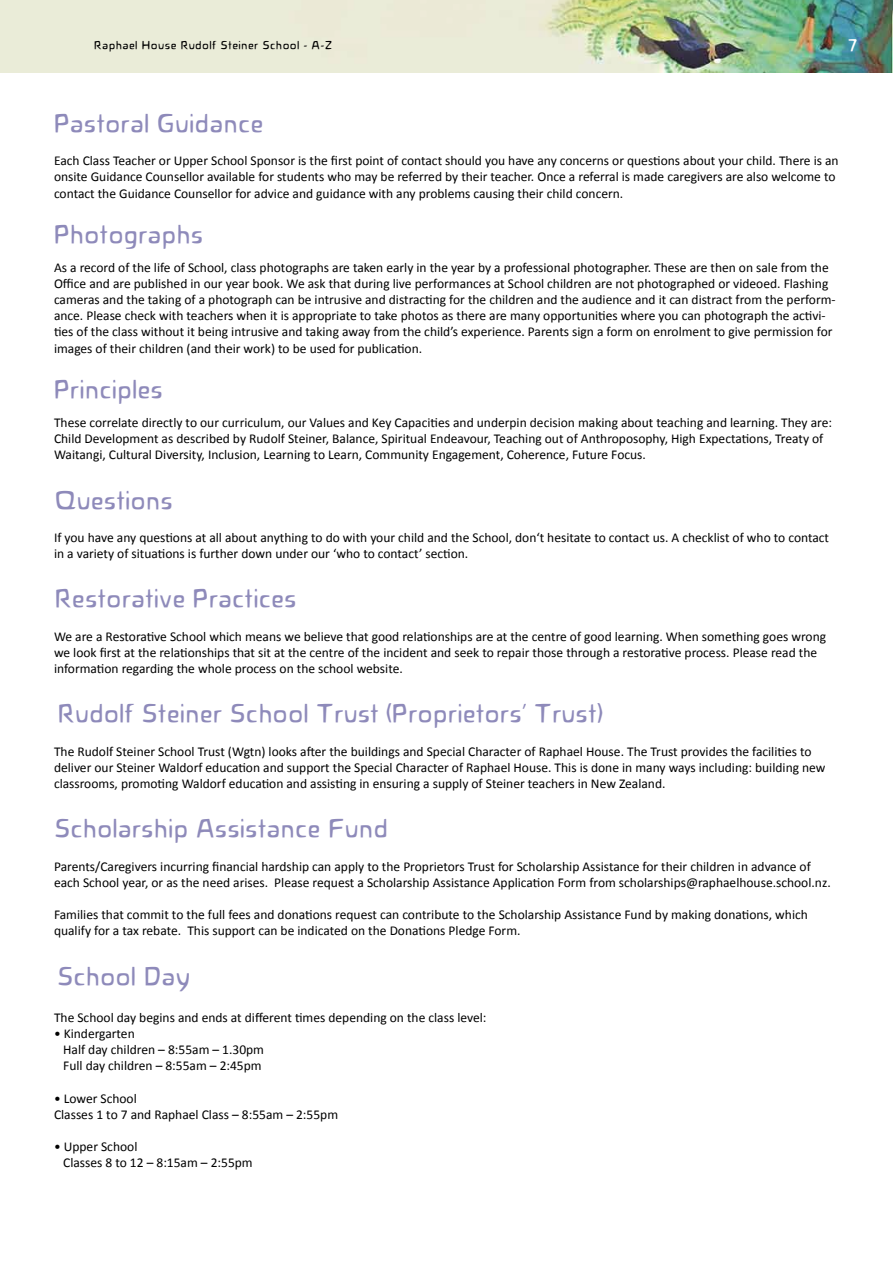
<style>
.page{position:relative;width:893px;height:1263px;background:#fff}
.page>*{position:absolute;margin:0;border:0;box-sizing:border-box;transform-origin:0 0}
.t1{font:300 27px "Novalis";color:#8e8aba}
.t2{font:300 19.5px "Novalis";color:#fff}
.t3{font:13.5px/16.2px "Calibri";color:#000}
.t4{font:300 12px "Novalis";letter-spacing:.03em;color:#000}
</style>
<div class="page">
<img style="left:0;top:0;width:893px;height:72px">
<p class="t4" style="left:94px;top:38px;width:240px">Raphael House Rudolf Steiner School - A-Z</p>
<h2 class="t2" style="left:848px;top:34px;width:11px">7</h2>
<h1 class="t1" style="left:54px;top:108px;width:211px">Pastoral Guidance</h1>
<p class="t3" style="left:54px;top:153px;width:786px">Each Class Teacher or Upper School Sponsor is the first point of contact should you have any concerns or questions about your child. There is an onsite Guidance Counsellor available for students who may be referred by their teacher. Once a referral is made caregivers are also welcome to contact the Guidance Counsellor for advice and guidance with any problems causing their child concern.</p>
<h1 class="t1" style="left:54px;top:218px;width:151px">Photographs</h1>
<p class="t3" style="left:54px;top:259px;width:783px">As a record of the life of School, class photographs are taken early in the year by a professional photographer. These are then on sale from the Office and are published in our year book. We ask that during live performances at School children are not photographed or videoed. Flashing cameras and the taking of a photograph can be intrusive and distracting for the children and the audience and it can distract from the perform&shy;ance. Please check with teachers when it is appropriate to take photos as there are many opportunities where you can photograph the activi&shy;ties of the class without it being intrusive and taking away from the child’s experience. Parents sign a form on enrolment to give permission for images of their children (and their work) to be used for publication.</p>
<h1 class="t1" style="left:54px;top:374px;width:110px">Principles</h1>
<p class="t3" style="left:54px;top:414px;width:779px">These correlate directly to our curriculum, our Values and Key Capacities and underpin decision making about teaching and learning. They are:<br>Child Development as described by Rudolf Steiner, Balance, Spiritual Endeavour, Teaching out of Anthroposophy, High Expectations, Treaty of<br>Waitangi, Cultural Diversity, Inclusion, Learning to Learn, Community Engagement, Coherence, Future Focus.</p>
<h1 class="t1" style="left:54px;top:484px;width:121px">Questions</h1>
<p class="t3" style="left:54px;top:529px;width:777px">If you have any questions at all about anything to do with your child and the School, don‘t hesitate to contact us. A checklist of who to contact in a variety of situations is further down under our ‘who to contact’ section.</p>
<h1 class="t1" style="left:54px;top:583px;width:244px">Restorative Practices</h1>
<p class="t3" style="left:54px;top:628px;width:774px">We are a Restorative School which means we believe that good relationships are at the centre of good learning. When something goes wrong we look first at the relationships that sit at the centre of the incident and seek to repair those through a restorative process. Please read the information regarding the whole process on the school website.</p>
<h1 class="t1" style="left:57px;top:698px;width:548px">Rudolf Steiner School Trust (Proprietors’ Trust)</h1>
<p class="t3" style="left:54px;top:743px;width:773px">The Rudolf Steiner School Trust (Wgtn) looks after the buildings and Special Character of Raphael House. The Trust provides the facilities to deliver our Steiner Waldorf education and support the Special Character of Raphael House. This is done in many ways including: building new classrooms, promoting Waldorf education and assisting in ensuring a supply of Steiner teachers in New Zealand.</p>
<h1 class="t1" style="left:54px;top:813px;width:336px">Scholarship Assistance Fund</h1>
<p class="t3" style="left:54px;top:858px;width:778px">Parents/Caregivers incurring financial hardship can apply to the Proprietors Trust for Scholarship Assistance for their children in advance of each School year, or as the need arises. Please request a Scholarship Assistance Application Form from scholarships@raphaelhouse.school.nz.</p>
<p class="t3" style="left:54px;top:907px;width:755px">Families that commit to the full fees and donations request can contribute to the Scholarship Assistance Fund by making donations, which qualify for a tax rebate. This support can be indicated on the Donations Pledge Form.</p>
<h1 class="t1" style="left:57px;top:961px;width:135px">School Day</h1>
<p class="t3" style="left:54px;top:1009px;width:434px">The School day begins and ends at different times depending on the class level:</p>
<p class="t3" style="left:63px;top:1025px;width:202px;text-indent:-9px">• Kindergarten<br>Half day children – 8:55am – 1.30pm<br>Full day children – 8:55am – 2:45pm</p>
<p class="t3" style="left:54px;top:1090px;width:286px">• Lower School<br>Classes 1 to 7 and Raphael Class – 8:55am – 2:55pm</p>
<p class="t3" style="left:63px;top:1139px;width:191px;text-indent:-9px">• Upper School<br>Classes 8 to 12 – 8:15am – 2:55pm</p>
</div>
